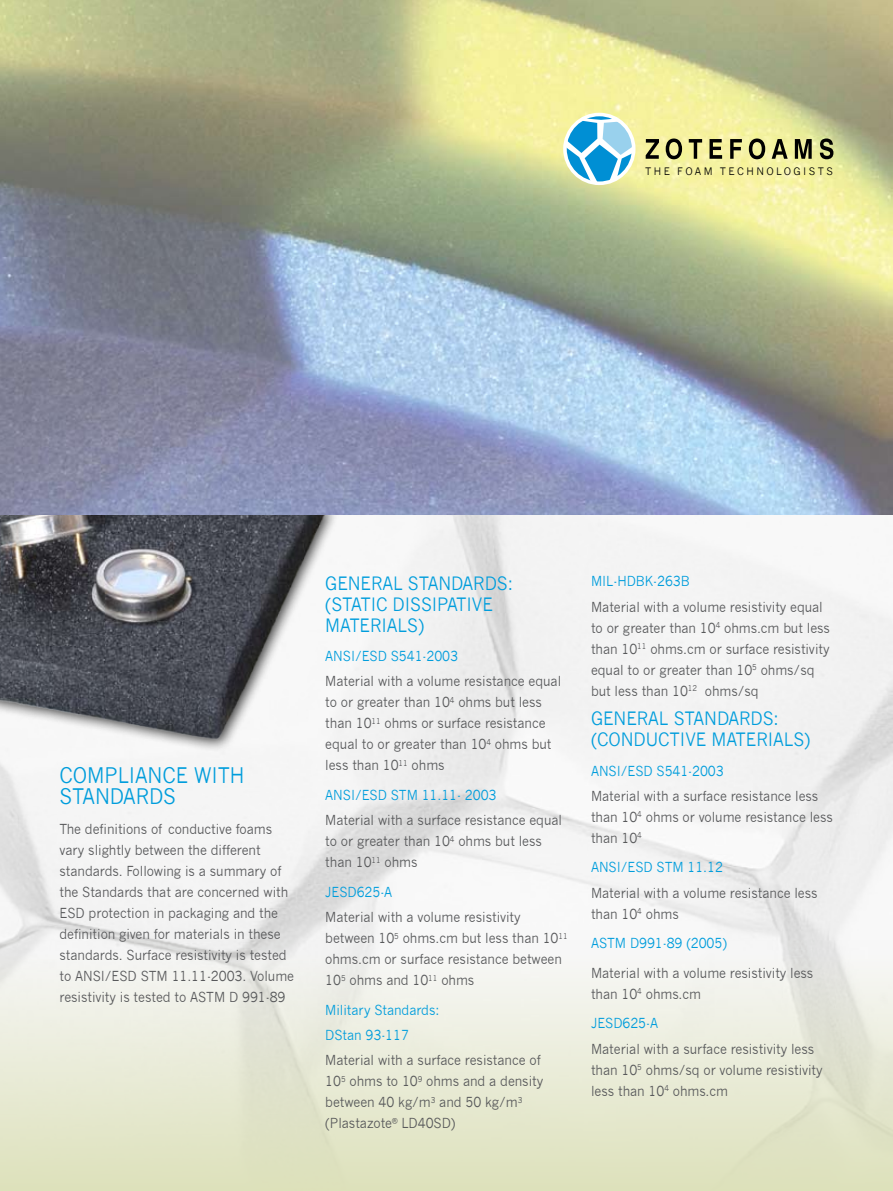
<style>
.page{position:relative;width:893px;height:1191px;background:#fff}
.page>*{position:absolute;margin:0;border:0;box-sizing:border-box;transform-origin:0 0}
.t1{font:21px "News Gothic";letter-spacing:-.005em;color:#009ddc;scale:.94 1}
.t2{font:18px/21px "News Gothic";letter-spacing:-.005em;color:#009ddc;scale:.94 1}
.t3{font:13.5px/21px "News Gothic";letter-spacing:-.005em;color:#58595b;scale:.94 1}
.t4{font:13.5px/25.2px "News Gothic";letter-spacing:-.005em;color:#009ddc;scale:.94 1}
.t5{font:10.05px "News Gothic";letter-spacing:.22em;color:#000}
</style>
<div class="page">
<div style="left:0;top:500px;width:339px;height:252px;background:#f8f8f8"></div>
<img style="left:0;top:514px;width:327px;height:258px">
<img style="left:0;top:0;width:893px;height:514px">
<div style="left:0;top:940px;width:893px;height:251px;background:linear-gradient(to bottom,#f4f4f5,#dde1bb)"></div>
<div style="left:563px;top:113px;width:72px;height:72px;background:#fff;border-radius:50%"></div>
<svg style="left:646px;top:139px;width:13px;height:20px"></svg>
<svg style="left:666px;top:138px;width:16px;height:21px"></svg>
<svg style="left:689px;top:139px;width:13px;height:20px"></svg>
<svg style="left:709px;top:139px;width:13px;height:20px"></svg>
<svg style="left:730px;top:139px;width:12px;height:20px"></svg>
<svg style="left:749px;top:138px;width:16px;height:21px"></svg>
<svg style="left:772px;top:139px;width:16px;height:20px"></svg>
<svg style="left:795px;top:139px;width:17px;height:20px"></svg>
<svg style="left:820px;top:138px;width:13px;height:21px"></svg>
<svg style="left:567px;top:116px;width:65px;height:65px"></svg>
<p class="t5" style="left:645px;top:165px;width:9px">the</p>
<p class="t5" style="left:677px;top:165px;width:27px">f oam</p>
<p class="t5" style="left:720px;top:165px;width:10px">techn</p>
<p class="t5" style="left:766px;top:165px;width:36px">ologists</p>
<h1 class="t1" style="left:60px;top:763px;width:87px">Compliance</h1>
<h1 class="t1" style="left:194px;top:763px;width:14px">with</h1>
<h1 class="t1" style="left:60px;top:784px;width:28px">Standa</h1>
<h1 class="t1" style="left:136px;top:784px;width:28px">rds</h1>
<p class="t3" style="left:60px;top:818px;width:251px">The definitions of conductive foams vary slightly between the different standards. Following is a summary of the Standards that are concerned with ESD protection in packaging and the definition given for materials in these standards. Surface resistivity is tested to ANSI/ESD STM 11.11-2003. Volume resistivity is tested to ASTM D 991-89</p>
<h2 class="t2" style="left:325px;top:572px;width:25px">Gene</h2>
<h2 class="t2" style="left:371px;top:572px;width:64px">ral Standa</h2>
<h2 class="t2" style="left:473px;top:572px;width:44px">rds:</h2>
<h2 class="t2" style="left:325px;top:593px;width:29px">(Static</h2>
<h2 class="t2" style="left:325px;top:593px;width:107px;text-indent:67px">Dissipative<br>Materials)</h2>
<p class="t4" style="left:325px;top:643px;width:143px">ANSI/ESD S541-2003</p>
<p class="t3" style="left:325px;top:671px;width:253px">Material with a volume resistance equal to or greater than 10<sup>4</sup> ohms but less than 10<sup>11</sup> ohms or surface resistance equal to or greater than 10<sup>4</sup> ohms but less than 10<sup>11</sup> ohms</p>
<p class="t4" style="left:325px;top:782px;width:184px">ANSI/ESD STM 11.11- 2003</p>
<p class="t3" style="left:325px;top:810px;width:253px">Material with a surface resistance equal to or greater than 10<sup>4</sup> ohms but less than 10<sup>11</sup> ohms</p>
<p class="t4" style="left:325px;top:879px;width:73px">JESD625-A</p>
<p class="t3" style="left:325px;top:906px;width:259px">Material with a volume resistivity between 10<sup>5</sup> ohms.cm but less than 10<sup>11 </sup>ohms.cm or surface resistance between 10<sup>5</sup> ohms and 10<sup>11</sup> ohms</p>
<p class="t4" style="left:325px;top:997px;width:123px">Military Standards:<br>DStan 93-117</p>
<p class="t3" style="left:325px;top:1049px;width:233px">Material with a surface resistance of<br>10<sup>5</sup> ohms to 10<sup>9</sup> ohms and a density between 40 kg/m<sup>3</sup> and 50 kg/m<sup>3 </sup>(Plastazote<sup>®</sup> LD40SD)</p>
<p class="t4" style="left:591px;top:569px;width:106px">MIL-HDBK-263B</p>
<p class="t3" style="left:591px;top:596px;width:256px">Material with a volume resistivity equal to or greater than 10<sup>4</sup> ohms.cm but less than 10<sup>11</sup> ohms.cm or surface resistivity equal to or greater than 10<sup>5</sup> ohms/sq but less than 10<sup>12</sup> ohms/sq</p>
<h2 class="t2" style="left:591px;top:708px;width:25px">Gene</h2>
<h2 class="t2" style="left:637px;top:708px;width:64px">ral Standa</h2>
<h2 class="t2" style="left:739px;top:708px;width:44px">rds:</h2>
<h2 class="t2" style="left:591px;top:729px;width:83px">(Conductive</h2>
<h2 class="t2" style="left:711px;top:729px;width:107px">Materials)</h2>
<p class="t4" style="left:591px;top:758px;width:143px">ANSI/ESD S541-2003</p>
<p class="t3" style="left:591px;top:785px;width:259px">Material with a surface resistance less than 10<sup>4</sup> ohms or volume resistance less than 10<sup>4</sup></p>
<p class="t4" style="left:591px;top:855px;width:142px">ANSI/ESD STM 11.12</p>
<p class="t3" style="left:591px;top:882px;width:242px">Material with a volume resistance less than 10<sup>4</sup> ohms</p>
<p class="t4" style="left:591px;top:930px;width:146px">ASTM D991-89 (2005)</p>
<p class="t3" style="left:591px;top:962px;width:238px">Material with a volume resistivity less than 10<sup>4</sup> ohms.cm</p>
<p class="t4" style="left:591px;top:1010px;width:73px">JESD625-A</p>
<p class="t3" style="left:591px;top:1038px;width:248px">Material with a surface resistivity less than 10<sup>5</sup> ohms/sq or volume resistivity less than 10<sup>4</sup> ohms.cm</p>
</div>
